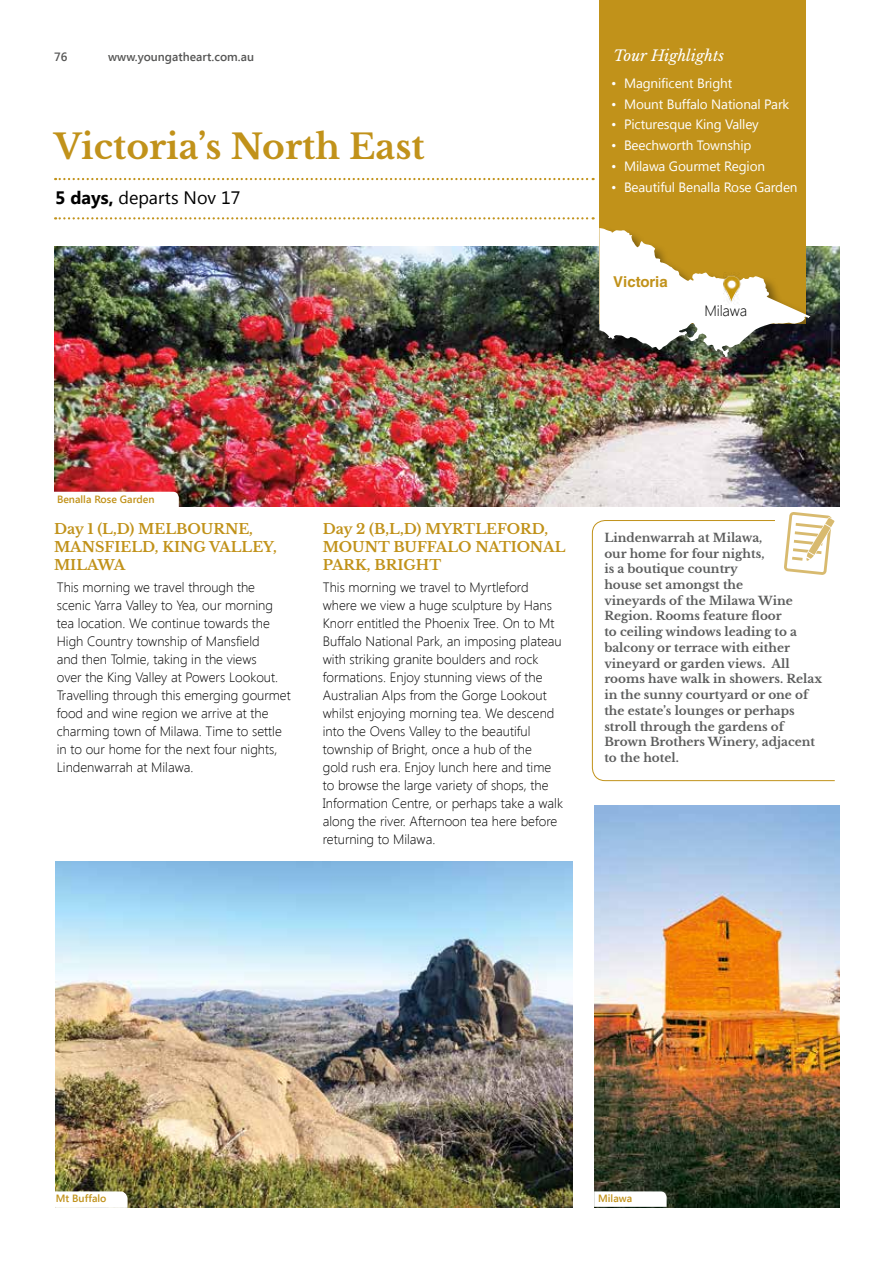
<style>
.page{position:relative;width:893px;height:1263px;background:#fff}
.page>*{position:absolute;margin:0;border:0;box-sizing:border-box;transform-origin:0 0}
.t1{font:700 34.5px "Libre Baskerville";color:#c1921a}
.t2{font:18px "Segoe UI";color:#000}
.t3{font:italic 15px "Libre Baskerville";color:#fff}
.t4{font:700 15px "Helvetica LT Std";color:#c1921a}
.t5{font:300 15px "Segoe UI";letter-spacing:-.01em;color:#000}
.t6{font:700 14.25px/18px "Libre Baskerville";color:#c1921a}
.t7{font:300 13.5px/18px "Segoe UI";color:#000}
.t8{font:13.5px "Segoe UI";letter-spacing:-.01em;color:#fff}
.t9{font:700 12px/15.8px "Libre Baskerville";color:#5c5d5d}
.t10{font:600 12px "Segoe UI";color:#565655}
.t11{font:600 10.5px "Segoe UI";color:#c1921a}
.s1{font-weight:700}
</style>
<div class="page">
<img style="left:55px;top:861px;width:517px;height:346px">
<svg style="left:55px;top:178px;width:539px;height:2px"></svg>
<img style="left:54px;top:247px;width:786px;height:259px">
<svg style="left:55px;top:217px;width:539px;height:2px"></svg>
<div style="left:599px;top:0;width:207px;height:323px;background:#c1921a"></div>
<img style="left:594px;top:806px;width:246px;height:401px">
<svg style="left:789px;top:512px;width:44px;height:8px"></svg>
<svg style="left:592px;top:520px;width:243px;height:261px"></svg>
<div style="left:597px;top:226px;width:226px;height:144px;background:#000;opacity:.4"></div>
<svg style="left:599px;top:228px;width:211px;height:129px"></svg>
<img style="left:724px;top:273px;width:17px;height:32px">
<svg style="left:55px;top:1191px;width:73px;height:17px"></svg>
<svg style="left:594px;top:1191px;width:73px;height:16px"></svg>
<svg style="left:54px;top:492px;width:125px;height:15px"></svg>
<p class="t10" style="left:54px;top:48px;width:15px">76</p>
<p class="t10" style="left:108px;top:48px;width:147px">www.youngatheart.com.au</p>
<p class="t3" style="left:613px;top:47px;width:112px">Tour Highlights</p>
<h1 class="t1" style="left:54px;top:125px;width:372px">Victoria’s North East</h1>
<h2 class="t2" style="left:55px;top:185px;width:187px"><span class="s1">5 days,</span> departs Nov 17</h2>
<p class="t8" style="left:611px;top:74px;width:123px">• Magnificent Bright</p>
<p class="t8" style="left:611px;top:94px;width:180px">• Mount Buffalo National Park</p>
<p class="t8" style="left:611px;top:115px;width:149px">• Picturesque King Valley</p>
<p class="t8" style="left:611px;top:136px;width:142px">• Beechworth Township</p>
<p class="t8" style="left:611px;top:157px;width:155px">• Milawa Gourmet Region</p>
<p class="t8" style="left:611px;top:177px;width:188px">• Beautiful Benalla Rose Garden</p>
<p class="t4" style="left:613px;top:273px;width:56px">Victoria</p>
<p class="t5" style="left:704px;top:301px;width:44px">Milawa</p>
<p class="t11" style="left:57px;top:492px;width:99px">Benalla Rose Garden</p>
<p class="t6" style="left:54px;top:520px;width:225px">Day 1 (L,D) MELBOURNE,<br>MANSFIELD, KING VALLEY,<br>MILAWA</p>
<p class="t7" style="left:57px;top:578px;width:236px">This morning we travel through the scenic Yarra Valley to Yea, our morning tea location. We continue towards the High Country township of Mansfield<br>and then Tolmie, taking in the views<br>over the King Valley at Powers Lookout.<br>Travelling through this emerging gourmet food and wine region we arrive at the charming town of Milawa. Time to settle in to our home for the next four nights, Lindenwarrah at Milawa.</p>
<p class="t6" style="left:323px;top:520px;width:244px">Day 2 (B,L,D) MYRTLEFORD,<br>MOUNT BUFFALO NATIONAL<br>PARK, BRIGHT</p>
<p class="t7" style="left:323px;top:578px;width:242px">This morning we travel to Myrtleford where we view a huge sculpture by Hans Knorr entitled the Phoenix Tree. On to Mt Buffalo National Park, an imposing plateau with striking granite boulders and rock formations. Enjoy stunning views of the Australian Alps from the Gorge Lookout whilst enjoying morning tea. We descend into the Ovens Valley to the beautiful township of Bright, once a hub of the<br>gold rush era. Enjoy lunch here and time to browse the large variety of shops, the Information Centre, or perhaps take a walk along the river. Afternoon tea here before returning to Milawa.</p>
<p class="t9" style="left:604px;top:530px;width:219px">Lindenwarrah at Milawa,<br>our home for four nights,<br>is a boutique country<br>house set amongst the<br>vineyards of the Milawa Wine<br>Region. Rooms feature floor<br>to ceiling windows leading to a balcony or terrace with either vineyard or garden views. All rooms have walk in showers. Relax in the sunny courtyard or one of the estate’s lounges or perhaps stroll through the gardens of<br>Brown Brothers Winery, adjacent to the hotel.</p>
<p class="t11" style="left:56px;top:1191px;width:52px">Mt Buf alo</p>
<p class="t11" style="left:60px;top:1192px;width:52px">Mt Buffalo</p>
<p class="t11" style="left:598px;top:1191px;width:36px">Milawa</p>
</div>
